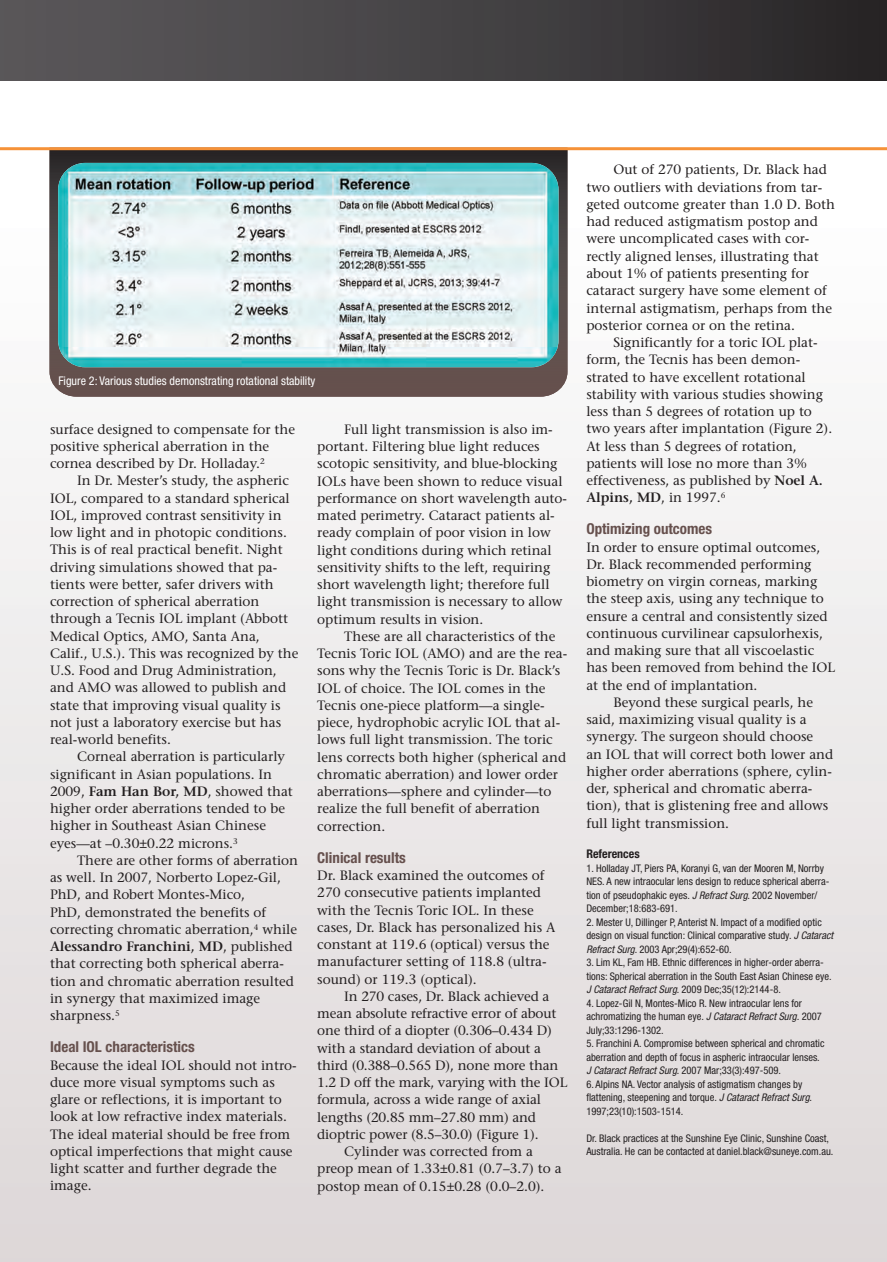
<style>
.page{position:relative;width:887px;height:1262px;background:#fff}
.page>*{position:absolute;margin:0;border:0;box-sizing:border-box;transform-origin:0 0}
.t1{font:700 condensed 15px "Helvetica Neue LT Std";color:#66504d}
.t2{font:13.5px/17.2px "Stone Serif";color:#231f20}
.t3{font:condensed 12px "Helvetica Neue LT Std";color:#fff}
.t4{font:700 condensed 12px "Helvetica Neue LT Std";color:#231f20}
.t5{font:condensed 10.5px/13.5px "Helvetica Neue LT Std";color:#231f20}
.s1{font-weight:600}
.s2{font-style:italic}
</style>
<div class="page">
<div style="left:0;top:217px;width:886px;height:1045px;background:linear-gradient(to bottom,#fdfefe,#ddd7d7)"></div>
<div style="left:0;top:0;width:886px;height:81px;background:linear-gradient(to right,#5d5b5d,#2a2729)"></div>
<svg style="left:50px;top:150px;width:517px;height:247px;background:#554846"></svg>
<img style="left:58px;top:163px;width:500px;height:204px;border-radius:27px">
<hr style="left:0;top:147px;width:886px;height:3px;background:#f69238">
<p class="t3" style="left:58px;top:376px;width:258px">Figure 2: Various studies demonstrating rotational stability</p>
<p class="t2" style="left:50px;top:422px;width:246px">surface designed to compensate for the positive spherical aberration in the cornea described by Dr. Holladay.<sup>2</sup></p>
<p class="t2" style="left:50px;top:473px;width:250px;text-indent:27px">In Dr. Mester’s study, the aspheric IOL, compared to a standard spherical IOL, improved contrast sensitivity in low light and in photopic conditions.<br>This is of real practical benefit. Night driving simulations showed that pa&shy;tients were better, safer drivers with correction of spherical aberration through a Tecnis IOL implant (Abbott Medical Optics, AMO, Santa Ana, Calif., U.S.). This was recognized by the U.S. Food and Drug Administration, and AMO was allowed to publish and state that improving visual quality is not just a laboratory exercise but has real-world benefits.</p>
<p class="t2" style="left:50px;top:750px;width:244px;text-indent:27px">Corneal aberration is particularly significant in Asian populations. In 2009, <span class="s1">Fam Han Bor, MD</span>, showed that higher order aberrations tended to be higher in Southeast Asian Chinese eyes—at –0.30±0.22 microns.<sup>3</sup></p>
<p class="t2" style="left:50px;top:853px;width:249px;text-indent:27px">There are other forms of aberration as well. In 2007, Norberto Lopez-Gil, PhD, and Robert Montes-Mico,<br>PhD, demonstrated the benefits of correcting chromatic aberration,<sup>4</sup> while <span class="s1">Alessandro Franchini, MD</span>, published that correcting both spherical aberra&shy;tion and chromatic aberration resulted in synergy that maximized image sharpness.<sup>5</sup></p>
<p class="t1" style="left:50px;top:1042px;width:146px">Ideal IOL characteristics</p>
<p class="t2" style="left:50px;top:1058px;width:248px">Because the ideal IOL should not intro&shy;duce more visual symptoms such as glare or reflections, it is important to look at low refractive index materials.<br>The ideal material should be free from optical imperfections that might cause light scatter and further degrade the image.</p>
<p class="t2" style="left:317px;top:422px;width:251px;text-indent:27px">Full light transmission is also im&shy;portant. Filtering blue light reduces scotopic sensitivity, and blue-blocking IOLs have been shown to reduce visual performance on short wavelength auto&shy;mated perimetry. Cataract patients al&shy;ready complain of poor vision in low light conditions during which retinal sensitivity shifts to the left, requiring short wavelength light; therefore full light transmission is necessary to allow optimum results in vision.</p>
<p class="t2" style="left:317px;top:629px;width:251px;text-indent:27px">These are all characteristics of the Tecnis Toric IOL (AMO) and are the rea&shy;sons why the Tecnis Toric is Dr. Black’s IOL of choice. The IOL comes in the Tecnis one-piece platform—a single&shy;piece, hydrophobic acrylic IOL that al&shy;lows full light transmission. The toric lens corrects both higher (spherical and chromatic aberration) and lower order aberrations—sphere and cylinder—to realize the full benefit of aberration correction.</p>
<p class="t1" style="left:317px;top:852px;width:90px">Clinical results</p>
<p class="t2" style="left:317px;top:868px;width:239px">Dr. Black examined the outcomes of 270 consecutive patients implanted with the Tecnis Toric IOL. In these cases, Dr. Black has personalized his A constant at 119.6 (optical) versus the manufacturer setting of 118.8 (ultra&shy;sound) or 119.3 (optical).</p>
<p class="t2" style="left:344px;top:989px;width:206px">In 270 cases, Dr. Black achieved a</p>
<p class="t2" style="left:317px;top:1006px;width:241px">mean absolute refractive error of about</p>
<p class="t2" style="left:317px;top:1024px;width:236px">one third of a diopter (0.306–0.434 D)</p>
<p class="t2" style="left:317px;top:1041px;width:225px">with a standard deviation of about a</p>
<p class="t2" style="left:317px;top:1058px;width:242px">third (0.388–0.565 D), none more than</p>
<p class="t2" style="left:317px;top:1075px;width:251px">1.2 D off the mark, varying with the IOL</p>
<p class="t2" style="left:317px;top:1093px;width:225px">formula, across a wide range of axial</p>
<p class="t2" style="left:317px;top:1110px;width:220px">lengths (20.85 mm–27.80 mm) and</p>
<p class="t2" style="left:317px;top:1127px;width:223px">dioptric power (8.5–30.0) (Figure 1).</p>
<p class="t2" style="left:344px;top:1144px;width:190px">Cylinder was corrected from a</p>
<p class="t2" style="left:317px;top:1162px;width:246px">preop mean of 1.33±0.81 (0.7–3.7) to a</p>
<p class="t2" style="left:317px;top:1179px;width:228px">postop mean of 0.15±0.28 (0.0–2.0).</p>
<p class="t2" style="left:586px;top:163px;width:250px;text-indent:27px">Out of 270 patients, Dr. Black had two outliers with deviations from tar&shy;geted outcome greater than 1.0 D. Both had reduced astigmatism postop and were uncomplicated cases with cor&shy;rectly aligned lenses, illustrating that about 1% of patients presenting for cataract surgery have some element of internal astigmatism, perhaps from the posterior cornea or on the retina.</p>
<p class="t2" style="left:586px;top:335px;width:247px;text-indent:27px">Significantly for a toric IOL plat&shy;form, the Tecnis has been demon&shy;strated to have excellent rotational stability with various studies showing less than 5 degrees of rotation up to two years after implantation (Figure 2).<br>At less than 5 degrees of rotation, patients will lose no more than 3% effectiveness, as published by <span class="s1">Noel A.<br>Alpins, MD</span>, in 1997.<sup>6</sup></p>
<p class="t1" style="left:586px;top:524px;width:127px">Optimizing outcomes</p>
<p class="t2" style="left:586px;top:540px;width:235px">In order to ensure optimal outcomes,</p>
<p class="t2" style="left:586px;top:557px;width:226px">Dr. Black recommended performing</p>
<p class="t2" style="left:586px;top:574px;width:232px">biometry on virgin corneas, marking</p>
<p class="t2" style="left:586px;top:592px;width:239px">the steep axis, using any technique to</p>
<p class="t2" style="left:586px;top:609px;width:243px">ensure a central and consistently sized</p>
<p class="t2" style="left:586px;top:626px;width:238px">continuous curvilinear capsulorhexis,</p>
<p class="t2" style="left:586px;top:643px;width:229px">and making sure that all viscoelastic</p>
<p class="t2" style="left:586px;top:661px;width:250px">has been removed from behind the IOL</p>
<p class="t2" style="left:586px;top:678px;width:173px">at the end of implantation.</p>
<p class="t2" style="left:613px;top:695px;width:201px">Beyond these surgical pearls, he</p>
<p class="t2" style="left:586px;top:712px;width:222px">said, maximizing visual quality is a</p>
<p class="t2" style="left:586px;top:730px;width:228px">synergy. The surgeon should choose</p>
<p class="t2" style="left:586px;top:747px;width:248px">an IOL that will correct both lower and</p>
<p class="t2" style="left:586px;top:764px;width:247px">higher order aberrations (sphere, cylin-</p>
<p class="t2" style="left:586px;top:781px;width:227px">der, spherical and chromatic aberra-</p>
<p class="t2" style="left:586px;top:799px;width:243px">tion), that is glistening free and allows</p>
<p class="t2" style="left:586px;top:816px;width:144px">full light transmission.</p>
<p class="t4" style="left:586px;top:850px;width:55px">References</p>
<p class="t5" style="left:586px;top:862px;width:245px">1. Holladay JT, Piers PA, Koranyi G, van der Mooren M, Norrby NES. A new intraocular lens design to reduce spherical aberra&shy;tion of pseudophakic eyes. <span class="s2">J Refract Surg</span>. 2002 November/ December;18:683-691.</p>
<p class="t5" style="left:586px;top:916px;width:248px">2. Mester U, Dillinger P, Anterist N. Impact of a modified optic design on visual function: Clinical comparative study. <span class="s2">J Cataract<br>Refract Surg</span>. 2003 Apr;29(4):652-60.</p>
<p class="t5" style="left:586px;top:957px;width:247px">3. Lim KL, Fam HB. Ethnic differences in higher-order aberra&shy;tions: Spherical aberration in the South East Asian Chinese eye.<br><span class="s2">J Cataract Refract Surg</span>. 2009 Dec;35(12):2144-8.</p>
<p class="t5" style="left:586px;top:997px;width:237px">4. Lopez-Gil N, Montes-Mico R. New intraocular lens for achromatizing the human eye. <span class="s2">J Cataract Refract Surg.</span> 2007<br>July;33:1296-1302.</p>
<p class="t5" style="left:586px;top:1038px;width:239px">5. Franchini A. Compromise between spherical and chromatic aberration and depth of focus in aspheric intraocular lenses.<br><span class="s2">J Cataract Refract Surg</span>. 2007 Mar;33(3):497-509.</p>
<p class="t5" style="left:586px;top:1078px;width:227px">6. Alpins NA. Vector analysis of astigmatism changes by flattening, steepening and torque. <span class="s2">J Cataract Refract Surg</span>.<br>1997;23(10):1503-1514.</p>
<p class="t5" style="left:586px;top:1132px;width:248px">Dr. Black practices at the Sunshine Eye Clinic, Sunshine Coast,<br>Australia. He can be contacted at daniel.black@suneye.com.au.</p>
</div>
